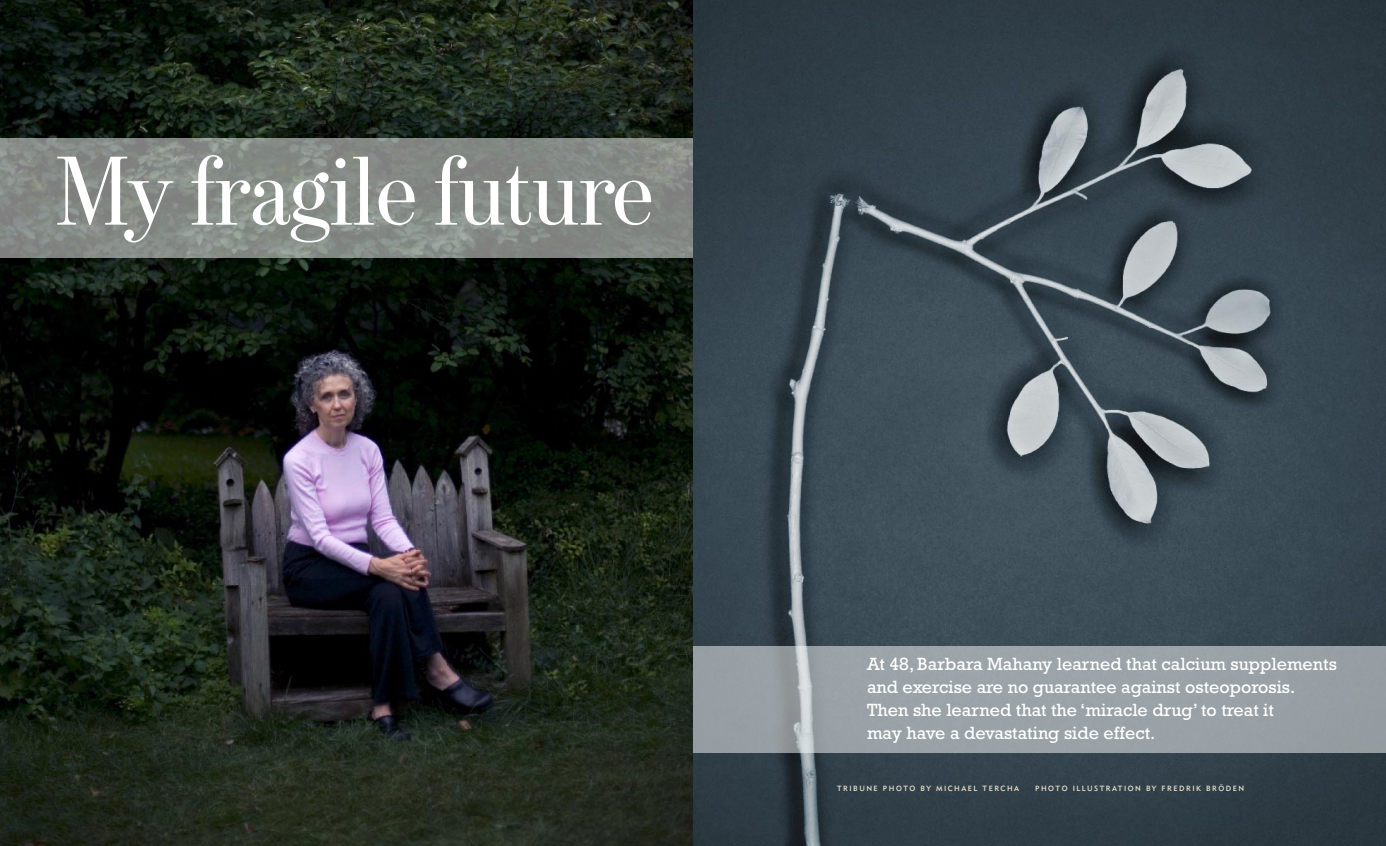
<style>
.page{position:relative;width:1386px;height:846px;background:#fff}
.page>*{position:absolute;margin:0;border:0;box-sizing:border-box;transform-origin:0 0}
.t1{font:300 97px "Tribune Century";color:#fff}
.t2{font:18px/23px "Rockwell";color:#fff}
.t3{font:7.5px "Geometric 415 BT Medium A";letter-spacing:.2em;color:#e6decb}
</style>
<div class="page">
<img style="left:693px;top:0;width:693px;height:846px">
<svg style="left:0;top:0;width:693px;height:846px;background:#1c221b"></svg>
<svg style="left:0;top:138px;width:693px;height:119px;background:#868b86"></svg>
<div style="left:693px;top:646px;width:693px;height:106px;background:#99a1a7"></div>
<p class="t1" style="left:55px;top:135px;width:600px">My fragile future</p>
<p class="t2" style="left:867px;top:652px;width:471px">At 48, Barbara Mahany learned that calcium supplements and exercise are no guarantee against osteoporosis.<br>Then she learned that the ‘miracle drug’ to treat it<br>may have a devastating side effect.</p>
<p class="t3" style="left:837px;top:784px;width:183px">TRIBUNE PHOTO BY MICHAEL TERCHA</p>
<p class="t3" style="left:1035px;top:784px;width:211px">PHOTO ILLUSTRATION BY FREDRIK BRÖDEN</p>
</div>
